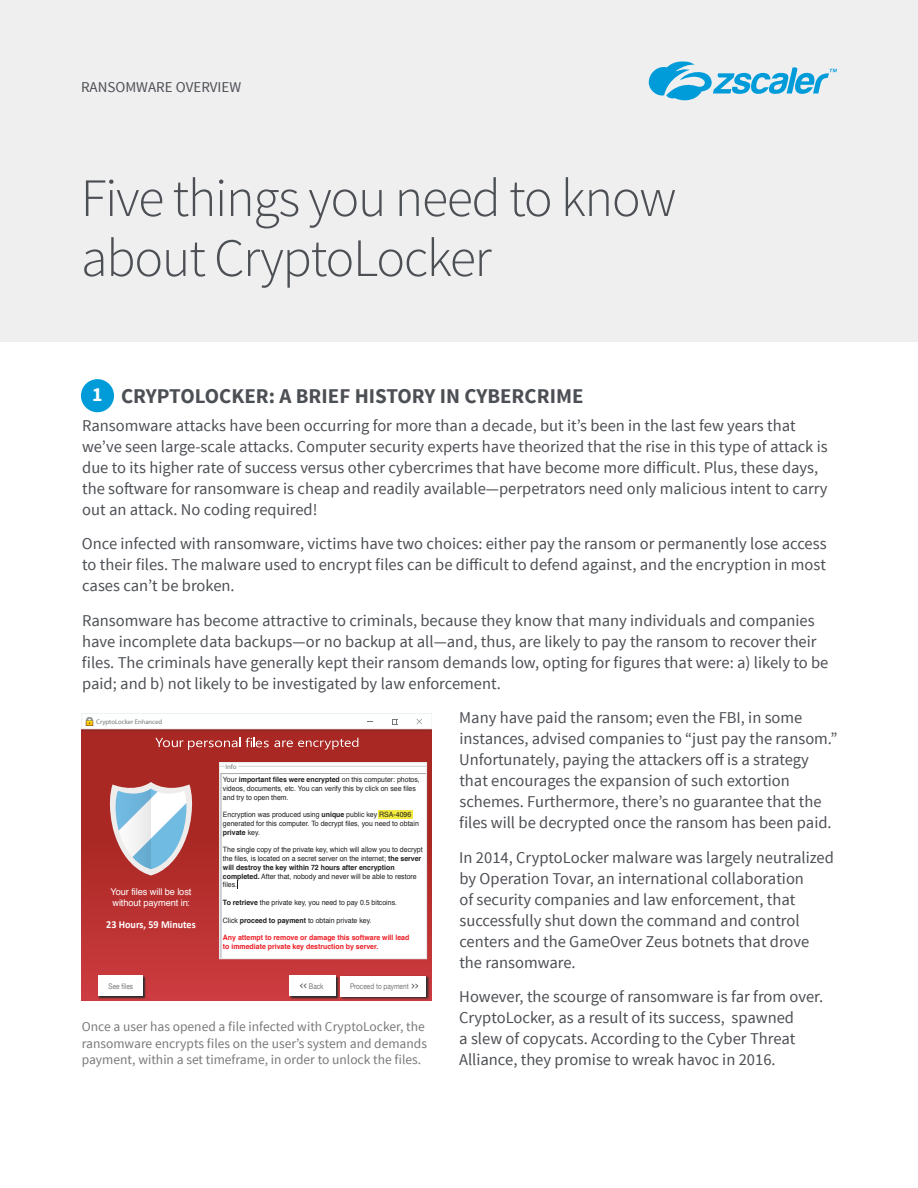
<style>
.page{position:relative;width:918px;height:1188px;background:#fff}
.page>*{position:absolute;margin:0;border:0;box-sizing:border-box;transform-origin:0 0}
.t1{font:300 54px/60px "Source Sans Pro";letter-spacing:-.025em;color:#4c4f54}
.t2{font:700 21px "Source Sans Pro";color:#4c4f54}
.t3{font:700 19.8px "Source Sans Pro";color:#fff}
.t4{font:16.5px/21px "Source Sans Pro";color:#4c4f54}
.t5{font:15px "Source Sans Pro";color:#4c4f54}
.t6{font:13.5px/16.5px "Source Sans Pro";color:#78797a}
.t7{font:700 10.65px "Calibri";color:#fff;scale:.95 1}
.t8{font:9.3px/11.2px "Helvetica";letter-spacing:-.01em;color:#fff}
.t9{font:7.8px "Helvetica Neue";color:#757678;scale:.83 1}
.t10{font:7.35px/8.9px "Helvetica";color:#211e1f;scale:.95 1}
.t11{font:700 7.35px/8.9px "Helvetica";color:#ed1c24;scale:.95 1}
.t12{font:6.9px "Myriad Pro";color:#757678}
.t13{font:6.6px "Myriad Pro";color:#757678}
.s1{font-weight:700}
</style>
<div class="page">
<div style="left:0;top:0;width:918px;height:342px;background:#efeff0"></div>
<svg style="left:648px;top:62px;width:189px;height:38px"></svg>
<div style="left:81px;top:379px;width:33px;height:33px;background:#009cda;border-radius:50%"></div>
<div style="left:82px;top:713px;width:350px;height:287px;background:linear-gradient(to bottom,#9e221a,#c7393c)"></div>
<img style="left:82px;top:729px;width:350px;height:4px">
<div style="left:82px;top:713px;width:350px;height:16px;background:#feffff"></div>
<div style="left:82px;top:713px;width:350px;height:16px;border:1px solid #efeff0"></div>
<svg style="left:85px;top:718px;width:8px;height:8px"></svg>
<svg style="left:417px;top:719px;width:5px;height:5px"></svg>
<svg style="left:392px;top:719px;width:6px;height:6px"></svg>
<div style="left:219px;top:763px;width:208px;height:196px;background:#fff"></div>
<hr style="left:238px;top:766px;width:188px;height:1px;background:#d1d3d4">
<svg style="left:155px;top:738px;width:203px;height:12px;background:#b9524e"></svg>
<svg style="left:220px;top:773px;width:207px;height:186px"></svg>
<img style="left:98px;top:975px;width:49px;height:24px">
<div style="left:98px;top:976px;width:45px;height:20px;background:#fff"></div>
<img style="left:289px;top:975px;width:141px;height:25px">
<div style="left:290px;top:976px;width:46px;height:20px;background:#fff"></div>
<div style="left:341px;top:976px;width:85px;height:20px;background:#fff"></div>
<svg style="left:411px;top:983px;width:8px;height:6px"></svg>
<svg style="left:106px;top:782px;width:90px;height:93px"></svg>
<svg style="left:300px;top:983px;width:7px;height:6px"></svg>
<p class="t5" style="left:81px;top:78px;width:162px">RANSOMWARE OVERVIEW</p>
<h1 class="t1" style="left:81px;top:168px;width:597px">Five things you need to know about CryptoLocker</h1>
<p class="t3" style="left:92px;top:382px;width:12px">1</p>
<p class="t2" style="left:121px;top:382px;width:464px">CRYPTOLOCKER: A BRIEF HISTORY IN CYBERCRIME</p>
<p class="t4" style="left:82px;top:415px;width:747px">Ransomware attacks have been occurring for more than a decade, but it’s been in the last few years that we’ve seen large-scale attacks. Computer security experts have theorized that the rise in this type of attack is due to its higher rate of success versus other cybercrimes that have become more difficult. Plus, these days, the software for ransomware is cheap and readily available—perpetrators need only malicious intent to carry out an attack. No coding required!</p>
<p class="t4" style="left:82px;top:533px;width:746px;text-align:justify">Once infected with ransomware, victims have two choices: either pay the ransom or permanently lose access to their files. The malware used to encrypt files can be difficult to defend against, and the encryption in most cases can’t be broken.</p>
<p class="t4" style="left:82px;top:610px;width:748px">Ransomware has become attractive to criminals, because they know that many individuals and companies have incomplete data backups—or no backup at all—and, thus, are likely to pay the ransom to recover their files. The criminals have generally kept their ransom demands low, opting for figures that were: a) likely to be paid; and b) not likely to be investigated by law enforcement.</p>
<p class="t4" style="left:459px;top:707px;width:380px">Many have paid the ransom; even the FBI, in some instances, advised companies to “just pay the ransom.” Unfortunately, paying the attackers off is a strategy that encourages the expansion of such extortion schemes. Furthermore, there’s no guarantee that the files will be decrypted once the ransom has been paid.</p>
<p class="t4" style="left:459px;top:847px;width:376px">In 2014, CryptoLocker malware was largely neutralized by Operation Tovar, an international collaboration<br>of security companies and law enforcement, that successfully shut down the command and control centers and the GameOver Zeus botnets that drove the ransomware.</p>
<p class="t4" style="left:459px;top:986px;width:366px">However, the scourge of ransomware is far from over.<br>CryptoLocker, as a result of its success, spawned<br>a slew of copycats. According to the Cyber Threat Alliance, they promise to wreak havoc in 2016.</p>
<p class="t13" style="left:96px;top:717px;width:68px">CryptoLocker Enhanced</p>
<p class="t12" style="left:225px;top:763px;width:13px">Info</p>
<p class="t10" style="left:223px;top:775px;width:209px">Your <span class="s1">important files were encrypted</span> on this computer: photos, videos, documents, etc. You can verify this by click on see files and try to open them.</p>
<p class="t10" style="left:223px;top:810px;width:208px">Encryption was produced using <span class="s1">unique</span> public key RSA-4096 generated for this computer. To decrypt files, you need to obtain <span class="s1">private</span> key.</p>
<p class="t10" style="left:223px;top:846px;width:212px">The single copy of the private key, which will allow you to decrypt the files, is located on a secret server on the internet; <span class="s1">the server will destroy the key within 72 hours after encryption completed.</span> After that, nobody and never will be able to restore files.</p>
<p class="t10" style="left:223px;top:898px;width:185px"><span class="s1">To retrieve</span> the private key, you need to pay 0.5 bitcoins.</p>
<p class="t10" style="left:223px;top:916px;width:158px">Click <span class="s1">proceed to payment</span> to obtain private key.</p>
<p class="t11" style="left:223px;top:933px;width:198px">Any attempt to remove or damage this software will lead to immediate private key destruction by server.</p>
<p class="t8" style="left:111px;top:886px;width:82px">Your files will be lost without payment in:</p>
<p class="t7" style="left:106px;top:917px;width:96px">23 Hours, 59 Minutes</p>
<p class="t9" style="left:109px;top:980px;width:31px">See files</p>
<p class="t9" style="left:309px;top:980px;width:19px">Back</p>
<p class="t9" style="left:350px;top:980px;width:72px">Proceed to payment</p>
<p class="t6" style="left:82px;top:1019px;width:347px">Once a user has opened a file infected with CryptoLocker, the ransomware encrypts files on the user’s system and demands payment, within a set timeframe, in order to unlock the files.</p>
</div>
